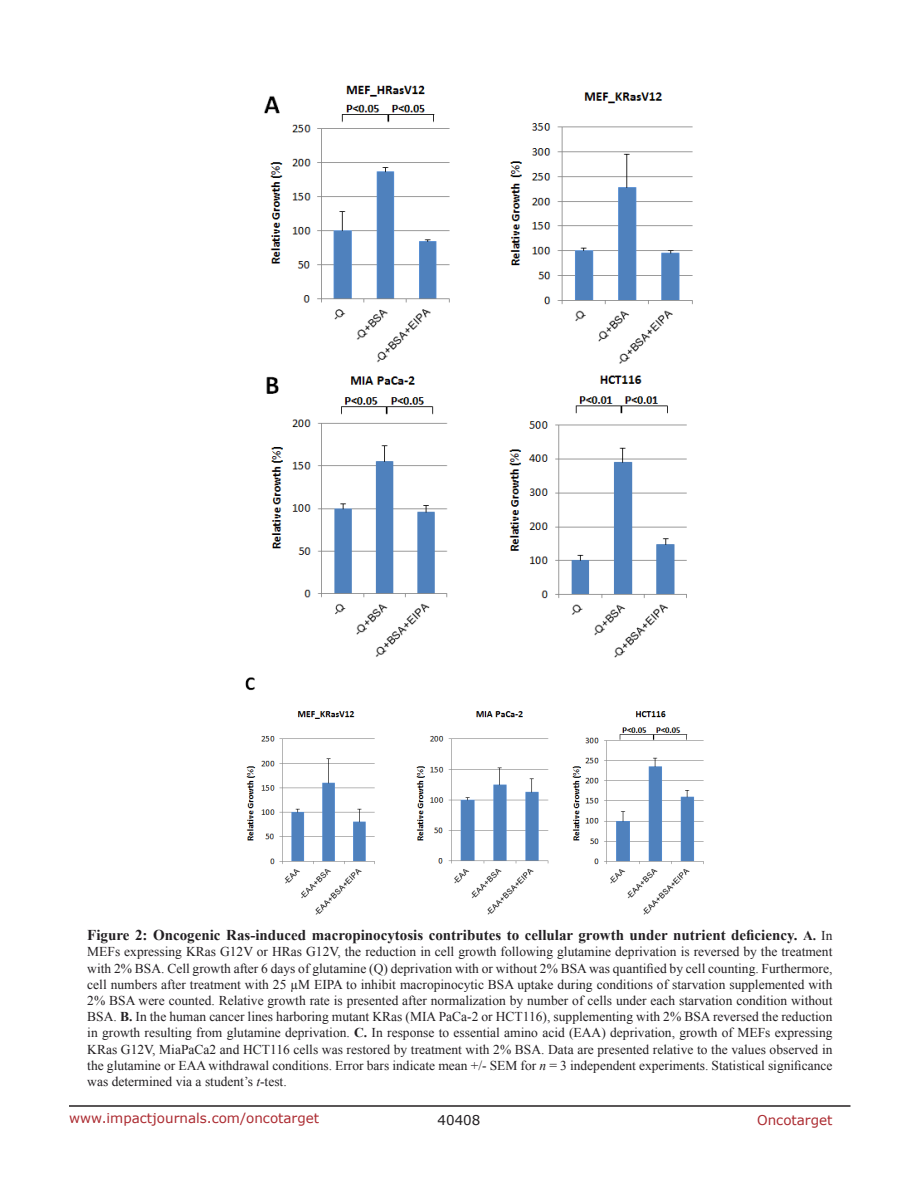
<style>
.page{position:relative;width:918px;height:1188px;background:#fff}
.page>*{position:absolute;margin:0;border:0;box-sizing:border-box;transform-origin:0 0}
.FigureText{font:700 15px "Times New Roman";color:#221f22}
.FigureText-2{font:13.5px/16.2px "Times New Roman";color:#221f22;text-align:justify}
.t1{font:13.5px "Verdana";color:#ac2b31}
.t2{font:13.5px "Verdana";color:#221f22}
.s1{font-size:13.5px}
.s2{font-weight:400;font-size:13.5px}
.s3{font-weight:700}
.s4{font-style:italic}
</style>
<div class="page">
<hr style="left:69px;top:1105px;width:781px;height:2px;background:#231f20">
<img style="left:264px;top:85px;width:429px;height:573px">
<img style="left:245px;top:677px;width:459px;height:238px">
<p class="FigureText" style="left:87px;top:925px;width:747px">Figure 2: Oncogenic Ras-induced macropinocytosis contributes to cellular growth under nutrient deficiency. <span class="s1">A.</span> <span class="s2">In</span></p>
<p class="FigureText-2" style="left:87px;top:944px;width:747px">MEFs expressing KRas G12V or HRas G12V, the reduction in cell growth following glutamine deprivation is reversed by the treatment with 2% BSA. Cell growth after 6 days of glutamine (Q) deprivation with or without 2% BSA was quantified by cell counting. Furthermore, cell numbers after treatment with 25 µM EIPA to inhibit macropinocytic BSA uptake during conditions of starvation supplemented with 2% BSA were counted. Relative growth rate is presented after normalization by number of cells under each starvation condition without BSA. <span class="s3">B.</span> In the human cancer lines harboring mutant KRas (MIA PaCa-2 or HCT116), supplementing with 2% BSA reversed the reduction in growth resulting from glutamine deprivation. <span class="s3">C.</span> In response to essential amino acid (EAA) deprivation, growth of MEFs expressing KRas G12V, MiaPaCa2 and HCT116 cells was restored by treatment with 2% BSA. Data are presented relative to the values observed in the glutamine or EAA withdrawal conditions. Error bars indicate mean +/- SEM for <span class="s4">n</span> = 3 independent experiments. Statistical significance was determined via a student’s <span class="s4">t</span>-test.</p>
<p class="t1" style="left:69px;top:1109px;width:252px">www.impactjournals.com/oncotarget</p>
<p class="t2" style="left:438px;top:1111px;width:44px">40408</p>
<p class="t1" style="left:757px;top:1111px;width:77px">Oncotarget</p>
</div>
